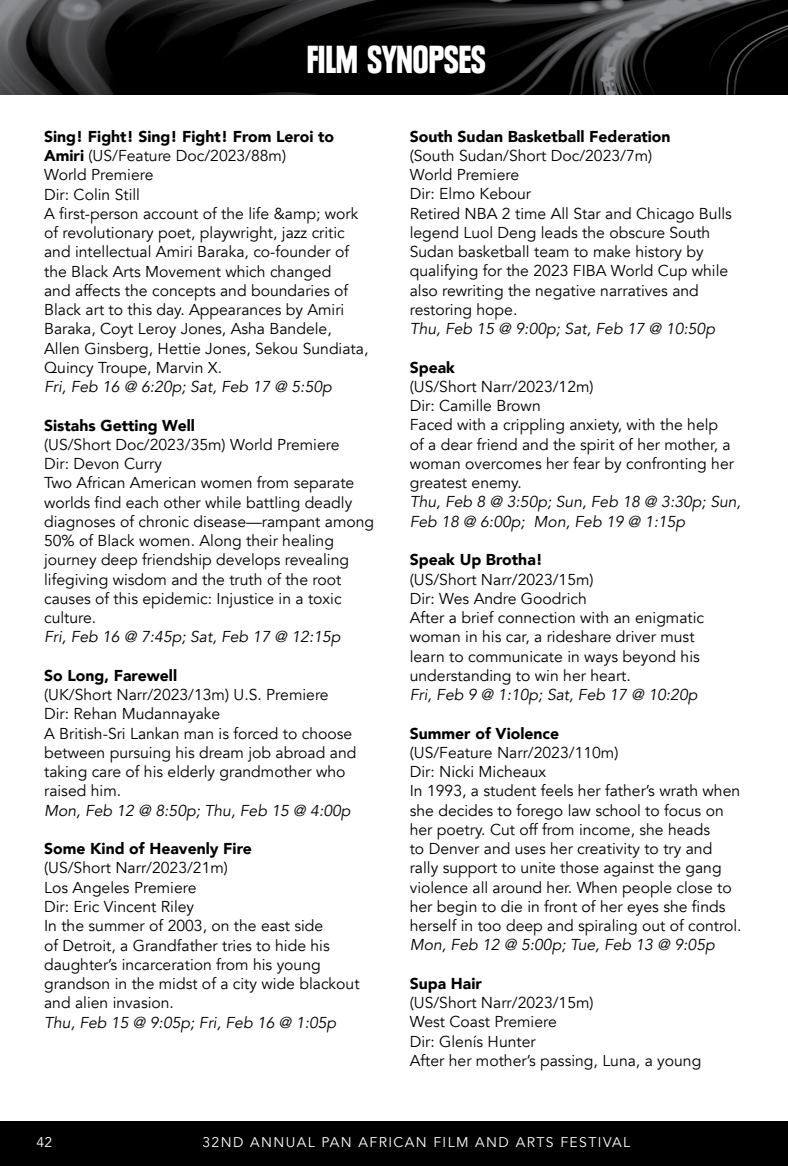
<style>
.page{position:relative;width:788px;height:1166px;background:#fff}
.page>*{position:absolute;margin:0;border:0;box-sizing:border-box;transform-origin:0 0}
.t1{font:900 condensed 38.5px "Plak";letter-spacing:-.01em;color:#fff}
.t2{font:15.75px/19.2px "Avenir";color:#000}
.t3{font:italic 15.75px/19.2px "Avenir";color:#000}
.t4{font:900 15.75px "Avenir";color:#000}
.t5{font:14px "Avenir";letter-spacing:.1em;color:#fff}
.s1{font-weight:900}
</style>
<div class="page">
<div style="left:0;top:1121px;width:788px;height:45px;background:#000"></div>
<img style="left:0;top:0;width:788px;height:94px">
<h1 class="t1" style="left:307px;top:37px;width:180px">FILM SYNOPSES</h1>
<p class="t2" style="left:44px;top:127px;width:326px"><span class="s1">Sing! Fight! Sing! Fight! From Leroi to Amiri</span> (US/Feature Doc/2023/88m)<br>World Premiere<br>Dir: Colin Still<br>A first-person account of the life &amp;amp; work of revolutionary poet, playwright, jazz critic and intellectual Amiri Baraka, co-founder of the Black Arts Movement which changed<br>and affects the concepts and boundaries of Black art to this day. Appearances by Amiri Baraka, Coyt Leroy Jones, Asha Bandele, Allen Ginsberg, Hettie Jones, Sekou Sundiata, Quincy Troupe, Marvin X.</p>
<p class="t3" style="left:44px;top:377px;width:289px">Fri, Feb 16 @ 6:20p; Sat, Feb 17 @ 5:50p</p>
<p class="t4" style="left:44px;top:411px;width:152px">Sistahs Getting Well</p>
<p class="t2" style="left:44px;top:435px;width:331px">(US/Short Doc/2023/35m) World Premiere<br>Dir: Devon Curry<br>Two African American women from separate worlds find each other while battling deadly diagnoses of chronic disease—rampant among 50% of Black women. Along their healing journey deep friendship develops revealing lifegiving wisdom and the truth of the root causes of this epidemic: Injustice in a toxic culture.</p>
<p class="t3" style="left:44px;top:627px;width:298px">Fri, Feb 16 @ 7:45p; Sat, Feb 17 @ 12:15p</p>
<p class="t4" style="left:44px;top:662px;width:134px">So Long, Farewell</p>
<p class="t2" style="left:44px;top:685px;width:314px">(UK/Short Narr/2023/13m) U.S. Premiere Dir: Rehan Mudannayake<br>A British-Sri Lankan man is forced to choose between pursuing his dream job abroad and taking care of his elderly grandmother who raised him.</p>
<p class="t3" style="left:44px;top:801px;width:308px">Mon, Feb 12 @ 8:50p; Thu, Feb 15 @ 4:00p</p>
<p class="t4" style="left:44px;top:835px;width:209px">Some Kind of Heavenly Fire</p>
<p class="t2" style="left:44px;top:858px;width:317px">(US/Short Narr/2023/21m)<br>Los Angeles Premiere<br>Dir: Eric Vincent Riley<br>In the summer of 2003, on the east side<br>of Detroit, a Grandfather tries to hide his daughter’s incarceration from his young grandson in the midst of a city wide blackout and alien invasion.</p>
<p class="t3" style="left:44px;top:1012px;width:293px">Thu, Feb 15 @ 9:05p; Fri, Feb 16 @ 1:05p</p>
<p class="t4" style="left:410px;top:123px;width:262px">South Sudan Basketball Federation</p>
<p class="t2" style="left:410px;top:146px;width:323px">(South Sudan/Short Doc/2023/7m)<br>World Premiere<br>Dir: Elmo Kebour<br>Retired NBA 2 time All Star and Chicago Bulls legend Luol Deng leads the obscure South<br>Sudan basketball team to make history by qualifying for the 2023 FIBA World Cup while also rewriting the negative narratives and restoring hope.</p>
<p class="t3" style="left:410px;top:319px;width:307px">Thu, Feb 15 @ 9:00p; Sat, Feb 17 @ 10:50p</p>
<p class="t4" style="left:410px;top:354px;width:47px">Speak</p>
<p class="t2" style="left:410px;top:377px;width:326px">(US/Short Narr/2023/12m)<br>Dir: Camille Brown<br>Faced with a crippling anxiety, with the help of a dear friend and the spirit of her mother, a woman overcomes her fear by confronting her greatest enemy.</p>
<p class="t3" style="left:410px;top:493px;width:333px">Thu, Feb 8 @ 3:50p; Sun, Feb 18 @ 3:30p; Sun,<br>Feb 18 @ 6:00p; Mon, Feb 19 @ 1:15p</p>
<p class="t4" style="left:410px;top:546px;width:134px">Speak Up Brotha!</p>
<p class="t2" style="left:410px;top:570px;width:296px">(US/Short Narr/2023/15m)<br>Dir: Wes Andre Goodrich<br>After a brief connection with an enigmatic woman in his car, a rideshare driver must learn to communicate in ways beyond his understanding to win her heart.</p>
<p class="t3" style="left:410px;top:685px;width:289px">Fri, Feb 9 @ 1:10p; Sat, Feb 17 @ 10:20p</p>
<p class="t4" style="left:410px;top:719px;width:151px">Summer of Violence</p>
<p class="t2" style="left:410px;top:743px;width:333px">(US/Feature Narr/2023/110m)<br>Dir: Nicki Micheaux<br>In 1993, a student feels her father’s wrath when she decides to forego law school to focus on her poetry. Cut off from income, she heads<br>to Denver and uses her creativity to try and rally support to unite those against the gang violence all around her. When people close to her begin to die in front of her eyes she finds herself in too deep and spiraling out of control.</p>
<p class="t3" style="left:410px;top:935px;width:306px">Mon, Feb 12 @ 5:00p; Tue, Feb 13 @ 9:05p</p>
<p class="t4" style="left:410px;top:969px;width:74px">Supa Hair</p>
<p class="t2" style="left:410px;top:993px;width:293px">(US/Short Narr/2023/15m)<br>West Coast Premiere<br>Dir: Glenís Hunter<br>After her mother’s passing, Luna, a young</p>
<p class="t5" style="left:37px;top:1133px;width:17px">42</p>
<p class="t5" style="left:202px;top:1133px;width:429px">32ND ANNUAL PAN AFRICAN FILM AND ARTS FESTIVAL</p>
</div>
